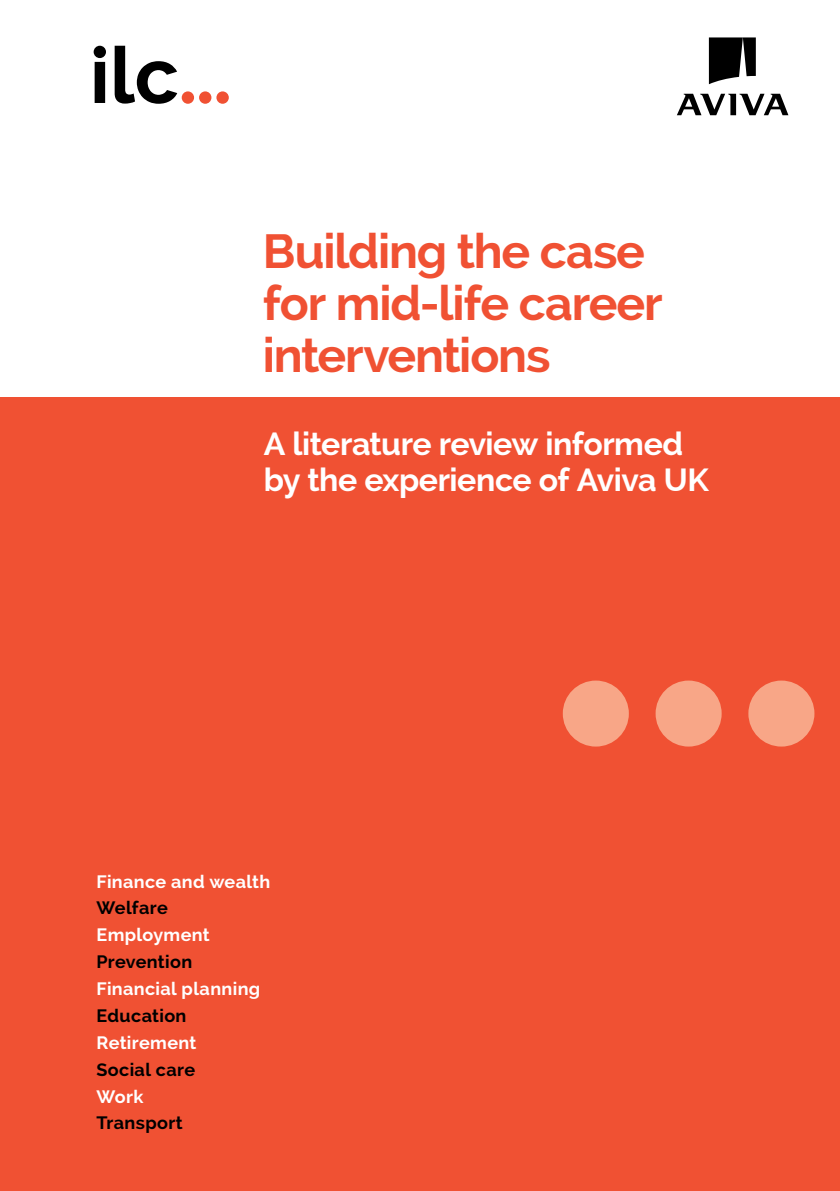
<style>
.page{position:relative;width:840px;height:1191px;background:#fff}
.page>*{position:absolute;margin:0;border:0;box-sizing:border-box;transform-origin:0 0}
.t1{font:700 48px/52px "Raleway";letter-spacing:-.025em;color:#f05133}
.t2{font:700 32px/36px "Raleway";letter-spacing:-.015em;color:#fff}
.t3{font:700 18px "Raleway";letter-spacing:.02em;color:#fff}
.t4{font:700 18px "Raleway";letter-spacing:.015em;color:#000}
</style>
<div class="page">
<div style="left:0;top:397px;width:839px;height:794px;background:#f05133"></div>
<div style="left:562px;top:680px;width:66px;height:66px;background:#f8a687;border-radius:50%"></div>
<div style="left:655px;top:680px;width:66px;height:66px;background:#f8a687;border-radius:50%"></div>
<div style="left:748px;top:680px;width:66px;height:66px;background:#f8a687;border-radius:50%"></div>
<div style="left:182px;top:91px;width:12px;height:13px;background:#f05133;border-radius:50%"></div>
<div style="left:199px;top:91px;width:12px;height:13px;background:#f05133;border-radius:50%"></div>
<div style="left:216px;top:91px;width:13px;height:13px;background:#f05133;border-radius:50%"></div>
<div style="left:94px;top:46px;width:12px;height:12px;background:#000;border-radius:50%"></div>
<svg style="left:95px;top:46px;width:82px;height:58px"></svg>
<svg style="left:708px;top:37px;width:47px;height:47px"></svg>
<svg style="left:677px;top:94px;width:111px;height:21px"></svg>
<p class="t1" style="left:263px;top:225px;width:401px">Building the case for mid-life career interventions</p>
<p class="t2" style="left:264px;top:426px;width:446px">A literature review informed by the experience of Aviva UK</p>
<p class="t3" style="left:96px;top:871px;width:175px">Finance and wealth</p>
<p class="t4" style="left:96px;top:897px;width:73px">Welfare</p>
<p class="t3" style="left:96px;top:924px;width:115px">Employment</p>
<p class="t4" style="left:96px;top:951px;width:97px">Prevention</p>
<p class="t3" style="left:96px;top:978px;width:165px">Financial planning</p>
<p class="t4" style="left:96px;top:1005px;width:91px">Education</p>
<p class="t3" style="left:96px;top:1032px;width:101px">Retirement</p>
<p class="t4" style="left:96px;top:1059px;width:100px">Social care</p>
<p class="t3" style="left:96px;top:1086px;width:48px">Work</p>
<p class="t4" style="left:96px;top:1112px;width:88px">Transport</p>
</div>
